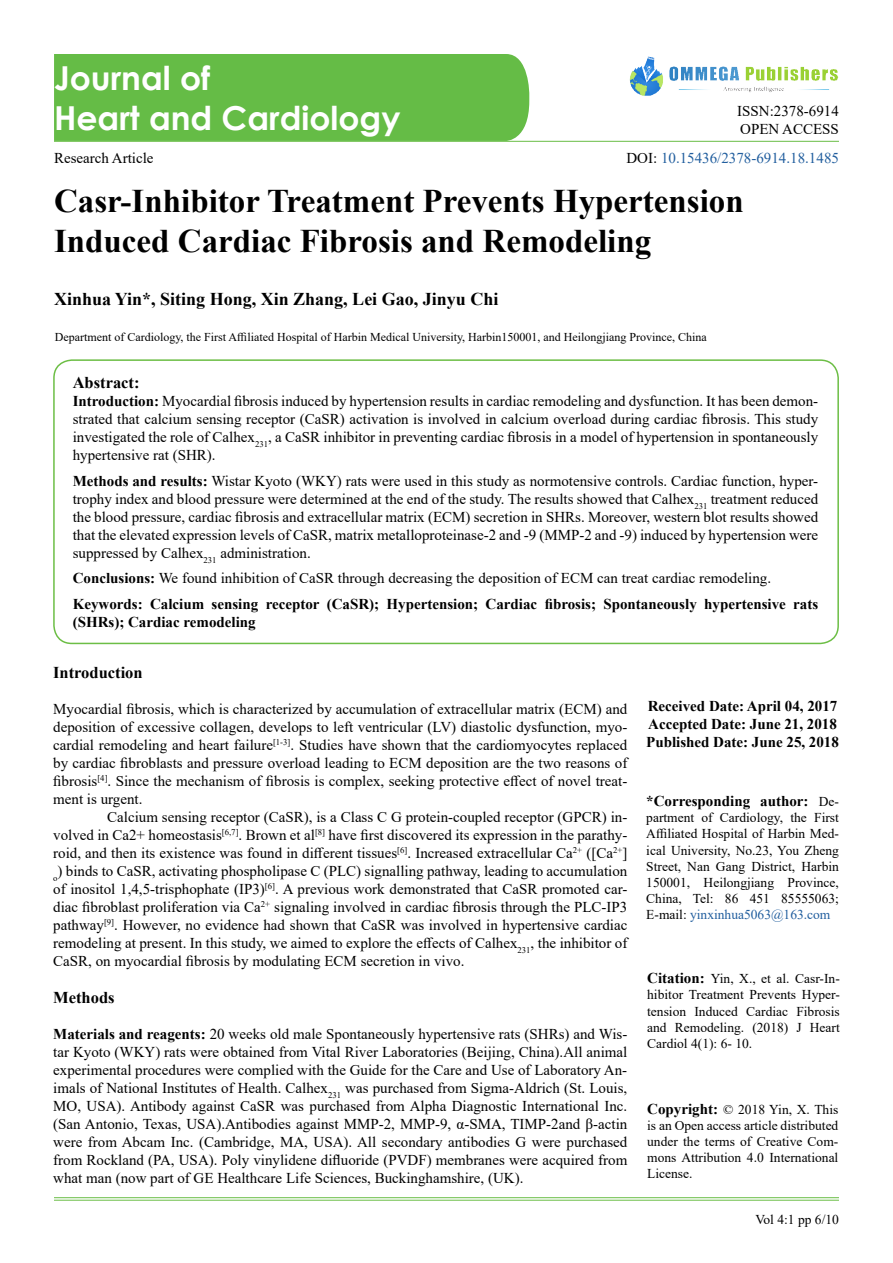
<style>
.page{position:relative;width:893px;height:1263px;background:#fff}
.page>*{position:absolute;margin:0;border:0;box-sizing:border-box;transform-origin:0 0}
.t1{font:700 33px/39.6px "Times New Roman";color:#000}
.t2{font:700 33px/39.6px "Century Gothic";color:#fff}
.t3{font:700 18px "Times New Roman";color:#000}
.t4{font:700 16.5px "Times New Roman";color:#000}
.t5{font:15px/18px "Times New Roman";color:#000;text-align:justify}
.t6{font:700 15px/18px "Times New Roman";color:#000}
.t7{font:15px "Times New Roman";color:#215e9e}
.t8{font:13.5px/16.2px "Times New Roman";color:#000;text-align:justify}
.t9{font:12px "Times New Roman";color:#000}
.s1{color:#000}
.s2{font-weight:700}
.s3{font-weight:400}
.s4{font-weight:400;font-size:13.5px}
.s5{color:#215e9e}
.s6{font-weight:700;font-size:15px}
</style>
<div class="page">
<img style="left:629px;top:56px;width:210px;height:40px">
<hr style="left:54px;top:141px;width:785px;height:1px;background:#69bd45">
<div style="left:54px;top:54px;width:475px;height:87px;background:#65bc46"></div>
<div style="left:53px;top:359px;width:786px;height:285px;border:2px solid #6cbe45;border-radius:18px"></div>
<hr style="left:54px;top:1197px;width:785px;height:1px;background:#69bd45">
<hr style="left:54px;top:1200px;width:785px;height:1px;background:#69bd45">
<h1 class="t2" style="left:54px;top:57px;width:348px">Journal of<br>Heart and Cardiology</h1>
<p class="t5" style="left:737px;top:102px;width:103px">ISSN:2378-6914<br>OPEN ACCESS</p>
<p class="t5" style="left:54px;top:149px;width:101px">Research Article</p>
<p class="t7" style="left:626px;top:148px;width:214px"><span class="s1">DOI:</span> 10.15436/2378-6914.18.1485</p>
<h1 class="t1" style="left:54px;top:181px;width:691px">Casr-Inhibitor Treatment Prevents Hypertension<br>Induced Cardiac Fibrosis and Remodeling</h1>
<p class="t3" style="left:54px;top:286px;width:446px">Xinhua Yin*, Siting Hong, Xin Zhang, Lei Gao, Jinyu Chi</p>
<p class="t9" style="left:55px;top:329px;width:654px">Department of Cardiology, the First Affiliated Hospital of Harbin Medical University, Harbin150001, and Heilongjiang Province, China</p>
<p class="t4" style="left:73px;top:371px;width:68px">Abstract:</p>
<p class="t5" style="left:73px;top:392px;width:747px"><span class="s2">Introduction:</span> Myocardial fibrosis induced by hypertension results in cardiac remodeling and dysfunction. It has been demon&shy;strated that calcium sensing receptor (CaSR) activation is involved in calcium overload during cardiac fibrosis. This study investigated the role of Calhex<sub>231</sub>, a CaSR inhibitor in preventing cardiac fibrosis in a model of hypertension in spontaneously hypertensive rat (SHR).</p>
<p class="t5" style="left:73px;top:471px;width:747px"><span class="s2">Methods and results:</span> Wistar Kyoto (WKY) rats were used in this study as normotensive controls. Cardiac function, hyper&shy;trophy index and blood pressure were determined at the end of the study. The results showed that Calhex<sub>231</sub> treatment reduced the blood pressure, cardiac fibrosis and extracellular matrix (ECM) secretion in SHRs. Moreover, western blot results showed that the elevated expression levels of CaSR, matrix metalloproteinase-2 and -9 (MMP-2 and -9) induced by hypertension were suppressed by Calhex<sub>231</sub> administration.</p>
<p class="t6" style="left:73px;top:565px;width:747px;line-height:25.5px">Conclusions: <span class="s3">We found inhibition of CaSR through decreasing the deposition of ECM can treat cardiac remodeling.<br></span>Keywords: Calcium sensing receptor (CaSR); Hypertension; Cardiac fibrosis; Spontaneously hypertensive rats</p>
<p class="t6" style="left:73px;top:612px;width:185px">(SHRs); Cardiac remodeling</p>
<p class="t4" style="left:53px;top:660px;width:91px">Introduction</p>
<p class="t5" style="left:53px;top:699px;width:576px">Myocardial fibrosis, which is characterized by accumulation of extracellular matrix (ECM) and deposition of excessive collagen, develops to left ventricular (LV) diastolic dysfunction, myo&shy;cardial remodeling and heart failure<sup>[1-3]</sup>. Studies have shown that the cardiomyocytes replaced by cardiac fibroblasts and pressure overload leading to ECM deposition are the two reasons of fibrosis<sup>[4]</sup>. Since the mechanism of fibrosis is complex, seeking protective effect of novel treat&shy;ment is urgent.</p>
<p class="t5" style="left:53px;top:807px;width:576px;text-indent:54px">Calcium sensing receptor (CaSR), is a Class C G protein-coupled receptor (GPCR) in&shy;volved in Ca2+ homeostasis<sup>[6,7]</sup>. Brown et al<sup>[8]</sup> have first discovered its expression in the parathy&shy;roid, and then its existence was found in different tissues<sup>[6]</sup>. Increased extracellular Ca<sup>2+</sup> ([Ca<sup>2+</sup>] <sub>o</sub>) binds to CaSR, activating phospholipase C (PLC) signalling pathway, leading to accumulation of inositol 1,4,5-trisphophate (IP3)<sup>[6]</sup>. A previous work demonstrated that CaSR promoted car&shy;diac fibroblast proliferation via Ca<sup>2+</sup> signaling involved in cardiac fibrosis through the PLC-IP3 pathway<sup>[9]</sup>. However, no evidence had shown that CaSR was involved in hypertensive cardiac remodeling at present. In this study, we aimed to explore the effects of Calhex<sub>231</sub>, the inhibitor of CaSR, on myocardial fibrosis by modulating ECM secretion in vivo.</p>
<p class="t4" style="left:53px;top:986px;width:63px">Methods</p>
<p class="t5" style="left:53px;top:1025px;width:576px"><span class="s2">Materials and reagents:</span> 20 weeks old male Spontaneously hypertensive rats (SHRs) and Wis&shy;tar Kyoto (WKY) rats were obtained from Vital River Laboratories (Beijing, China).All animal experimental procedures were complied with the Guide for the Care and Use of Laboratory An&shy;imals of National Institutes of Health. Calhex<sub>231</sub> was purchased from Sigma-Aldrich (St. Louis, MO, USA). Antibody against CaSR was purchased from Alpha Diagnostic International Inc. (San Antonio, Texas, USA).Antibodies against MMP-2, MMP-9, α-SMA, TIMP-2and β-actin were from Abcam Inc. (Cambridge, MA, USA). All secondary antibodies G were purchased from Rockland (PA, USA). Poly vinylidene difluoride (PVDF) membranes were acquired from what man (now part of GE Healthcare Life Sciences, Buckinghamshire, (UK).</p>
<p class="t6" style="left:646px;top:697px;width:194px">Received Date: April 04, 2017<br>Accepted Date: June 21, 2018<br>Published Date: June 25, 2018</p>
<p class="t6" style="left:646px;top:791px;width:194px">*Corresponding author: <span class="s4">De-</span></p>
<p class="t8" style="left:646px;top:809px;width:194px">partment of Cardiology, the First Affiliated Hospital of Harbin Med&shy;ical University, No.23, You Zheng Street, Nan Gang District, Harbin 150001, Heilongjiang Province, China, Tel: 86 451 85555063; E-mail: <span class="s5">yinxinhua5063@163.com</span></p>
<p class="t8" style="left:647px;top:970px;width:194px"><span class="s6">Citation:</span> Yin, X., et al. Casr-In&shy;hibitor Treatment Prevents Hyper&shy;tension Induced Cardiac Fibrosis and Remodeling. (2018) J Heart Cardiol 4(1): 6- 10.</p>
<p class="t8" style="left:647px;top:1100px;width:193px"><span class="s6">Copyright:</span> © 2018 Yin, X. This is an Open access article distributed under the terms of Creative Com&shy;mons Attribution 4.0 International License.</p>
<p class="t8" style="left:755px;top:1211px;width:85px">Vol 4:1 pp 6/10</p>
</div>
